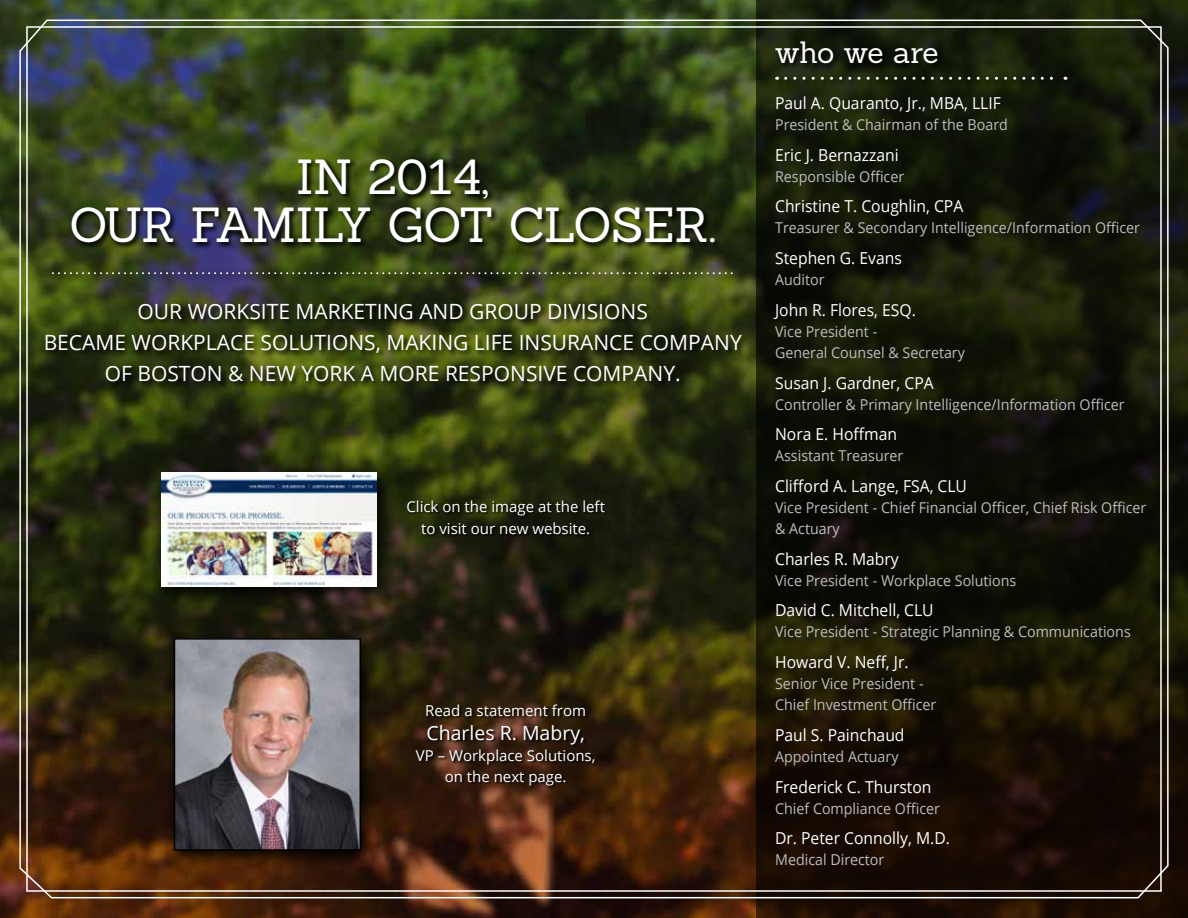
<style>
.page{position:relative;width:1188px;height:918px;background:#fff}
.page>*{position:absolute;margin:0;border:0;box-sizing:border-box;transform-origin:0 0}
.t1{font:48px/48.6px "Sanchez";letter-spacing:-.005em;color:#fff;text-align:center}
.t2{font:30px "Sanchez";letter-spacing:-.015em;color:#fff}
.t3{font:21px/31.2px "Open Sans";color:#fff;text-align:center}
.t4{font:19.5px "Open Sans";color:#fff}
.t5{font:16.5px "Open Sans";color:#fff;scale:.95 1}
.t6{font:15px/21px "Open Sans";color:#bcbec0;scale:.95 1}
.t7{font:15px/22.2px "Open Sans";color:#fff;text-align:center}
</style>
<div class="page">
<img style="left:0;top:0;width:756px;height:918px">
<svg style="left:756px;top:0;width:432px;height:918px"></svg>
<img style="left:19px;top:19px;width:1151px;height:880px">
<div style="left:774px;top:76px;width:300px;height:11px;background:#000;opacity:.9"></div>
<svg style="left:786px;top:77px;width:280px;height:3px"></svg>
<svg style="left:70px;top:157px;width:652px;height:93px"></svg>
<div style="left:774px;top:40px;width:171px;height:31px;background:#000;opacity:.9"></div>
<svg style="left:50px;top:268px;width:689px;height:15px"></svg>
<svg style="left:52px;top:272px;width:682px;height:2px"></svg>
<div style="left:151px;top:463px;width:244px;height:143px;background:#000;opacity:.9"></div>
<img style="left:161px;top:473px;width:215px;height:113px">
<div style="left:407px;top:500px;width:201px;height:37px;background:#000;opacity:.9"></div>
<div style="left:163px;top:628px;width:217px;height:243px;background:#000;opacity:.9"></div>
<img style="left:177px;top:641px;width:181px;height:207px">
<div style="left:174px;top:638px;width:187px;height:213px;border:2px solid #000"></div>
<div style="left:416px;top:705px;width:182px;height:84px;background:#000;opacity:.9"></div>
<p class="t1" style="left:69px;top:152px;width:648px">IN 2014,<br>OUR FAMILY GOT CLOSER.</p>
<p class="t3" style="left:44px;top:295px;width:700px">OUR WORKSITE MARKETING AND GROUP DIVISIONS<br>BECAME WORKPLACE SOLUTIONS, MAKING LIFE INSURANCE COMPANY<br>OF BOSTON &amp; NEW YORK A MORE RESPONSIVE COMPANY.</p>
<p class="t7" style="left:406px;top:495px;width:200px">Click on the image at the left to visit our new website.</p>
<p class="t7" style="left:425px;top:699px;width:162px">Read a statement from</p>
<p class="t4" style="left:426px;top:719px;width:160px">Charles R. Mabry,</p>
<p class="t7" style="left:416px;top:744px;width:181px;line-height:21px">VP – Workplace Solutions, on the next page.</p>
<h2 class="t2" style="left:775px;top:33px;width:165px">who we are</h2>
<p class="t5" style="left:775px;top:92px;width:239px">Paul A. Quaranto, Jr., MBA, LLIF</p>
<p class="t6" style="left:775px;top:114px;width:247px">President &amp; Chairman of the Board</p>
<p class="t5" style="left:775px;top:143px;width:132px">Eric J. Bernazzani</p>
<p class="t6" style="left:775px;top:165px;width:137px">Responsible Officer</p>
<p class="t5" style="left:775px;top:195px;width:200px">Christine T. Coughlin, CPA</p>
<p class="t6" style="left:775px;top:217px;width:386px">Treasurer &amp; Secondary Intelligence/Information Officer</p>
<p class="t5" style="left:775px;top:247px;width:135px">Stephen G. Evans</p>
<p class="t6" style="left:775px;top:269px;width:54px">Auditor</p>
<p class="t5" style="left:775px;top:299px;width:150px">John R. Flores, ESQ.</p>
<p class="t6" style="left:775px;top:321px;width:201px">Vice President -<br>General Counsel &amp; Secretary</p>
<p class="t5" style="left:775px;top:371px;width:169px">Susan J. Gardner, CPA</p>
<p class="t6" style="left:775px;top:393px;width:369px">Controller &amp; Primary Intelligence/Information Officer</p>
<p class="t5" style="left:775px;top:423px;width:130px">Nora E. Hoffman</p>
<p class="t6" style="left:775px;top:445px;width:136px">Assistant Treasurer</p>
<p class="t5" style="left:775px;top:475px;width:204px">Clifford A. Lange, FSA, CLU</p>
<p class="t6" style="left:775px;top:497px;width:392px">Vice President - Chief Financial Officer, Chief Risk Officer &amp; Actuary</p>
<p class="t5" style="left:775px;top:547px;width:132px">Charles R. Mabry</p>
<p class="t6" style="left:775px;top:569px;width:255px">Vice President - Workplace Solutions</p>
<p class="t5" style="left:775px;top:599px;width:168px">David C. Mitchell, CLU</p>
<p class="t6" style="left:775px;top:621px;width:376px">Vice President - Strategic Planning &amp; Communications</p>
<p class="t5" style="left:775px;top:651px;width:142px">Howard V. Neff, Jr.</p>
<p class="t6" style="left:775px;top:673px;width:171px">Senior Vice President -<br>Chief Investment Officer</p>
<p class="t5" style="left:775px;top:724px;width:138px">Paul S. Painchaud</p>
<p class="t6" style="left:775px;top:746px;width:131px">Appointed Actuary</p>
<p class="t5" style="left:775px;top:775px;width:166px">Frederick C. Thurston</p>
<p class="t6" style="left:775px;top:797px;width:175px">Chief Compliance Officer</p>
<p class="t5" style="left:775px;top:827px;width:186px">Dr. Peter Connolly, M.D.</p>
<p class="t6" style="left:775px;top:849px;width:117px">Medical Director</p>
</div>
